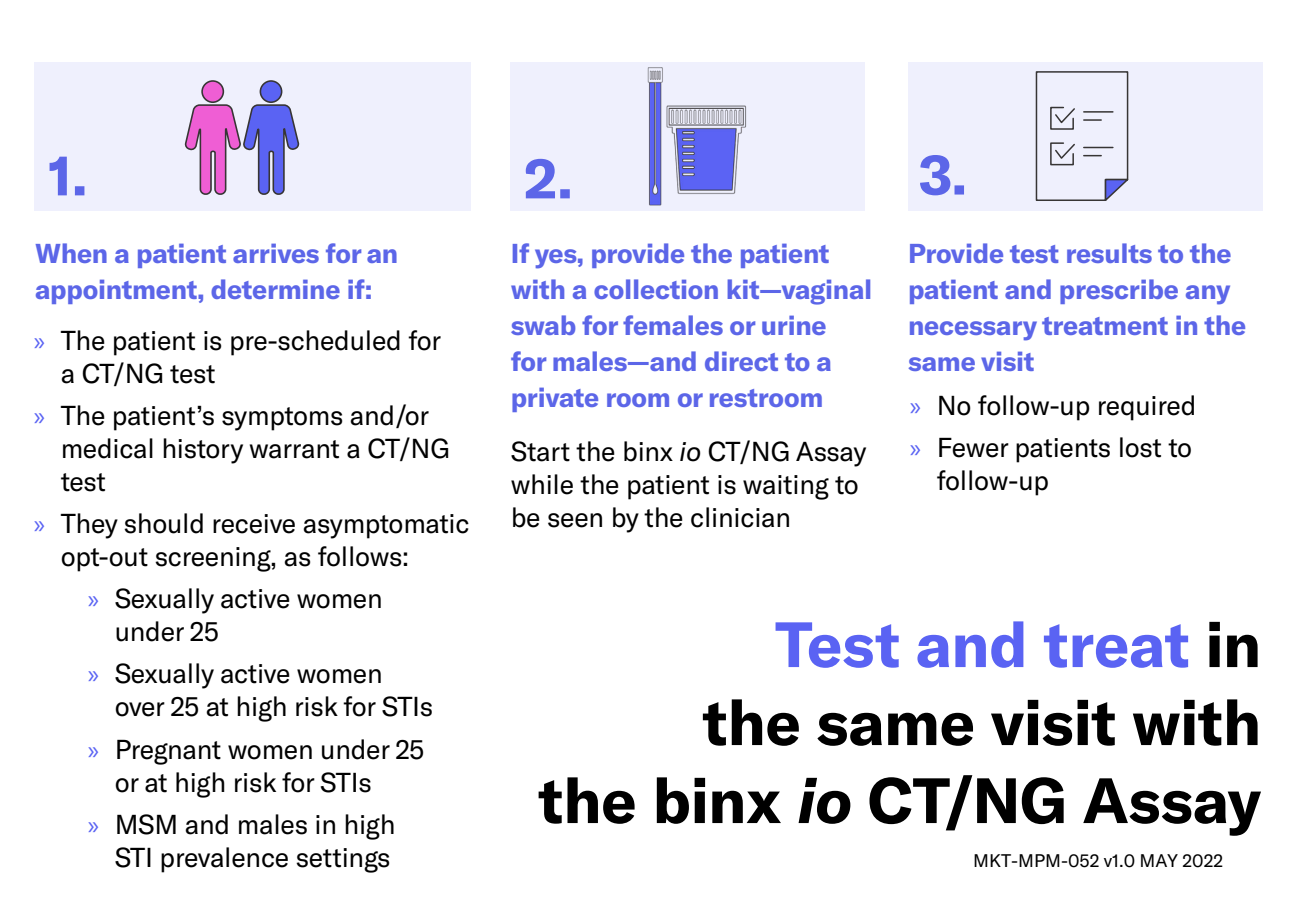
<style>
.page{position:relative;width:1296px;height:918px;background:#fff}
.page>*{position:absolute;margin:0;border:0;box-sizing:border-box;transform-origin:0 0}
.t1{font:700 63px/78px "GT America";letter-spacing:-.005em;color:#000;text-align:right}
.Bullet_list{font:27px/33px "GT America";letter-spacing:-.01em;color:#000}
.Bullet_list-2{font:700 27px/36px "GT America";letter-spacing:-.01em;color:#5c66e8}
.t2{font:18px "GT America";color:#000}
.s1{font-family:"Myriad Pro";color:#5a63f3}
.s2{font-style:italic}
.s3{color:#5a63f3}
</style>
<div class="page">
<div style="left:908px;top:62px;width:354px;height:148px;background:#eff0fd"></div>
<div style="left:511px;top:62px;width:354px;height:148px;background:#eff0fd"></div>
<div style="left:35px;top:62px;width:436px;height:148px;background:#eff0fd"></div>
<div style="left:202px;top:81px;width:21px;height:21px;background:#ef5ed4;border-radius:50%"></div>
<div style="left:201px;top:80px;width:23px;height:23px;border:2px solid #373535;border-radius:50%"></div>
<svg style="left:184px;top:104px;width:116px;height:91px"></svg>
<div style="left:260px;top:81px;width:22px;height:21px;background:#5a63f3;border-radius:50%"></div>
<div style="left:260px;top:80px;width:22px;height:23px;border:2px solid #373535;border-radius:50%"></div>
<svg style="left:1035px;top:71px;width:94px;height:130px"></svg>
<img style="left:605px;top:67px;width:165px;height:144px">
<svg style="left:526px;top:159px;width:44px;height:39px"></svg>
<svg style="left:920px;top:155px;width:44px;height:40px"></svg>
<svg style="left:50px;top:157px;width:34px;height:38px"></svg>
<p class="Bullet_list-2" style="left:35px;top:235px;width:365px">When a patient arrives for an appointment, determine if:</p>
<p class="Bullet_list" style="left:61px;top:324px;width:382px;text-indent:-27px"><span class="s1">»</span> The patient is pre-scheduled for a CT/NG test</p>
<p class="Bullet_list" style="left:61px;top:399px;width:391px;text-indent:-27px"><span class="s1">»</span> The patient’s symptoms and/or medical history warrant a CT/NG test</p>
<p class="Bullet_list" style="left:61px;top:507px;width:411px;text-indent:-27px"><span class="s1">»</span> They should receive asymptomatic opt-out screening, as follows:</p>
<p class="Bullet_list" style="left:115px;top:582px;width:270px;text-indent:-27px"><span class="s1">»</span> Sexually active women under 25</p>
<p class="Bullet_list" style="left:115px;top:657px;width:320px;text-indent:-27px"><span class="s1">»</span> Sexually active women over 25 at high risk for STIs</p>
<p class="Bullet_list" style="left:115px;top:733px;width:311px;text-indent:-27px"><span class="s1">»</span> Pregnant women under 25 or at high risk for STIs</p>
<p class="Bullet_list" style="left:88px;top:808px;width:309px;text-align:right"><span class="s1">»</span> MSM and males in high<br>STI prevalence settings</p>
<p class="Bullet_list-2" style="left:511px;top:235px;width:363px">If yes, provide the patient with a collection kit—vaginal swab for females or urine<br>for males—and direct to a private room or restroom</p>
<p class="Bullet_list" style="left:511px;top:435px;width:357px">Start the binx <span class="s2">io</span> CT/NG Assay while the patient is waiting to be seen by the clinician</p>
<p class="Bullet_list-2" style="left:908px;top:235px;width:340px">Provide test results to the patient and prescribe any necessary treatment in the same visit</p>
<p class="Bullet_list" style="left:910px;top:389px;width:288px"><span class="s1">»</span> No follow-up required</p>
<p class="Bullet_list" style="left:937px;top:431px;width:257px;text-indent:-27px"><span class="s1">»</span> Fewer patients lost to follow-up</p>
<p class="t1" style="left:703px;top:605px;width:560px"><span class="s3">Test and treat</span> in the same visit with</p>
<p class="t1" style="left:538px;top:761px;width:725px">the binx <span class="s2">io</span> CT/NG Assay</p>
<p class="t2" style="left:973px;top:850px;width:252px">MKT-MPM-052 v1.0 MAY 2022</p>
</div>
